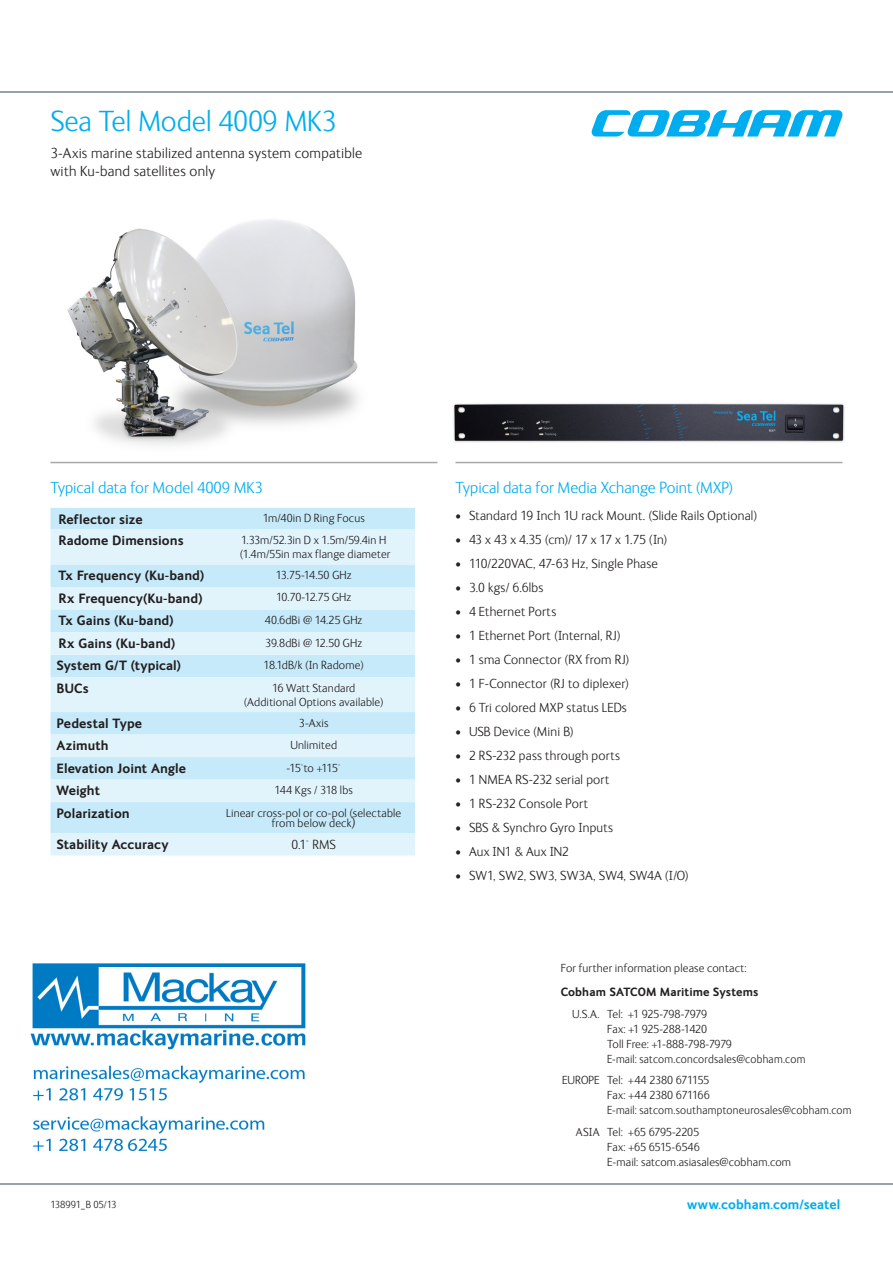
<style>
.page{position:relative;width:893px;height:1263px;background:#fff}
.page>*{position:absolute;margin:0;border:0;box-sizing:border-box;transform-origin:0 0}
.t1{font:300 30px "FS Ingrid";letter-spacing:-.005em;color:#00aeef}
.subhead{font:300 16.5px "FS Ingrid";color:#00aeef}
.t2{font:300 15px/18px "FS Ingrid";letter-spacing:.015em;color:#231f20}
._9_12_bullet_point{font:300 13.5px "FS Ingrid";letter-spacing:.015em;color:#231f20}
.Table_Lead_in{font:700 13.5px "FS Ingrid";letter-spacing:.005em;color:#231f20}
._9_12_bullet_point-2{font:300 13.5px "FS Ingrid";letter-spacing:-.03em;color:#231f20}
.t3{font:700 13.5px "FS Ingrid";letter-spacing:.005em;color:#00aeef}
.TableContent{font:300 12px/10.5px "FS Ingrid";letter-spacing:.01em;color:#231f20;text-align:center}
.TableContent-2{font:300 12px "FS Ingrid";letter-spacing:.01em;color:#231f20;scale:.95 1}
.TableContent-3{font:300 12px "FS Ingrid";letter-spacing:-.01em;color:#231f20}
.TableContent-4{font:300 12px "FS Ingrid";letter-spacing:-.015em;color:#231f20}
.t4{font:700 12px "FS Ingrid";letter-spacing:.005em;color:#231f20}
.t5{font:300 10.5px "FS Ingrid";letter-spacing:-.015em;color:#231f20}
.s1{font-size:15px}
.s2{color:#fff}
</style>
<div class="page">
<hr style="left:0;top:1183px;width:893px;height:2px;background:#94a2aa">
<svg style="left:591px;top:110px;width:252px;height:27px"></svg>
<hr style="left:0;top:91px;width:893px;height:2px;background:#94a2aa">
<div style="left:50px;top:508px;width:365px;height:21px;background:#c6eafa"></div>
<svg style="left:50px;top:529px;width:365px;height:326px;background:#d5effb"></svg>
<hr style="left:50px;top:462px;width:387px;height:1px;background:#a8a9ad">
<hr style="left:455px;top:462px;width:387px;height:1px;background:#a8a9ad">
<img style="left:453px;top:403px;width:392px;height:39px">
<img style="left:67px;top:219px;width:291px;height:226px">
<img style="left:30px;top:963px;width:276px;height:189px">
<p class="t1" style="left:50px;top:106px;width:288px">Sea Tel Model 4009 MK3</p>
<p class="t2" style="left:50px;top:144px;width:313px">3-Axis marine stabilized antenna system compatible with Ku-band satellites only</p>
<p class="subhead" style="left:50px;top:479px;width:214px">Typical data for Model 4009 MK3</p>
<p class="Table_Lead_in" style="left:59px;top:511px;width:86px">Reflector size</p>
<p class="TableContent" style="left:263px;top:513px;width:103px">1m/40in D Ring Focus</p>
<p class="Table_Lead_in" style="left:59px;top:533px;width:127px">Radome Dimensions</p>
<p class="TableContent" style="left:241px;top:535px;width:147px">1.33m/52.3in D x 1.5m/59.4in H</p>
<p class="TableContent" style="left:240px;top:549px;width:152px">(1.4m/55in max flange diameter</p>
<p class="Table_Lead_in" style="left:59px;top:568px;width:147px">Tx Frequency (Ku-band)</p>
<p class="TableContent-3" style="left:276px;top:569px;width:77px">13.75-14.50 GHz</p>
<p class="Table_Lead_in" style="left:59px;top:590px;width:146px">Rx Frequency(Ku-band)</p>
<p class="TableContent-4" style="left:276px;top:591px;width:77px">10.70-12.75 GHz</p>
<p class="Table_Lead_in" style="left:59px;top:613px;width:117px">Tx Gains (Ku-band)</p>
<p class="TableContent" style="left:265px;top:615px;width:99px">40.6dBi @ 14.25 GHz</p>
<p class="Table_Lead_in" style="left:59px;top:636px;width:118px">Rx Gains (Ku-band)</p>
<p class="TableContent" style="left:265px;top:637px;width:98px">39.8dBi @ 12.50 GHz</p>
<p class="Table_Lead_in" style="left:56px;top:658px;width:126px">System G/T (typical)</p>
<p class="TableContent" style="left:264px;top:660px;width:102px">18.1dB/k (In Radome)</p>
<p class="Table_Lead_in" style="left:56px;top:681px;width:34px">BUCs</p>
<p class="TableContent" style="left:272px;top:682px;width:85px">16 Watt Standard</p>
<p class="TableContent" style="left:244px;top:697px;width:141px">(Additional Options available)</p>
<p class="Table_Lead_in" style="left:56px;top:716px;width:87px">Pedestal Type</p>
<p class="TableContent" style="left:299px;top:717px;width:31px">3-Axis</p>
<p class="Table_Lead_in" style="left:56px;top:738px;width:54px">Azimuth</p>
<p class="TableContent" style="left:290px;top:740px;width:48px">Unlimited</p>
<p class="Table_Lead_in" style="left:56px;top:761px;width:131px">Elevation Joint Angle</p>
<p class="TableContent" style="left:287px;top:762px;width:56px">-15°to +115°</p>
<p class="Table_Lead_in" style="left:56px;top:783px;width:45px">Weight</p>
<p class="TableContent" style="left:274px;top:785px;width:80px">144 Kgs / 318 lbs</p>
<p class="Table_Lead_in" style="left:56px;top:806px;width:75px">Polarization</p>
<p class="TableContent" style="left:226px;top:807px;width:177px">Linear cross-pol or co-pol (selectable from below deck<span class="s1">)</span></p>
<p class="Table_Lead_in" style="left:56px;top:836px;width:114px">Stability Accuracy</p>
<p class="_9_12_bullet_point" style="left:292px;top:837px;width:46px">0.1° RMS</p>
<p class="subhead" style="left:455px;top:479px;width:279px">Typical data for Media Xchange Point (MXP)</p>
<p class="_9_12_bullet_point" style="left:455px;top:508px;width:303px">• Standard 19 Inch 1U rack Mount. (Slide Rails Optional)</p>
<p class="_9_12_bullet_point-2" style="left:455px;top:532px;width:214px">• 43 x 43 x 4.35 (cm)/ 17 x 17 x 1.75 (In)</p>
<p class="_9_12_bullet_point" style="left:455px;top:556px;width:204px">• 110/220VAC, 47-63 Hz, Single Phase</p>
<p class="_9_12_bullet_point" style="left:455px;top:580px;width:89px">• 3.0 kgs/ 6.6lbs</p>
<p class="_9_12_bullet_point" style="left:455px;top:604px;width:102px">• 4 Ethernet Ports</p>
<p class="_9_12_bullet_point" style="left:455px;top:628px;width:167px">• 1 Ethernet Port (Internal, RJ)</p>
<p class="_9_12_bullet_point" style="left:455px;top:652px;width:176px">• 1 sma Connector (RX from RJ)</p>
<p class="_9_12_bullet_point" style="left:455px;top:676px;width:175px">• 1 F-Connector (RJ to diplexer)</p>
<p class="_9_12_bullet_point" style="left:455px;top:700px;width:173px">• 6 Tri colored MXP status LEDs</p>
<p class="_9_12_bullet_point" style="left:455px;top:724px;width:120px">• USB Device (Mini B)</p>
<p class="_9_12_bullet_point" style="left:455px;top:748px;width:166px">• 2 RS-232 pass through ports</p>
<p class="_9_12_bullet_point" style="left:455px;top:772px;width:155px">• 1 NMEA RS-232 serial port</p>
<p class="_9_12_bullet_point" style="left:455px;top:796px;width:134px">• 1 RS-232 Console Port</p>
<p class="_9_12_bullet_point" style="left:455px;top:820px;width:159px">• SBS &amp; Synchro Gyro Inputs</p>
<p class="_9_12_bullet_point" style="left:455px;top:844px;width:115px">• Aux IN1 &amp; Aux IN2</p>
<p class="_9_12_bullet_point" style="left:455px;top:868px;width:235px">• SW1, SW2, SW3, SW3A, SW4, SW4A (I/O)</p>
<p class="TableContent" style="left:561px;top:963px;width:188px">For further information please contact:</p>
<p class="t4" style="left:561px;top:985px;width:199px">Cobham SATCOM Maritime Systems</p>
<p class="TableContent-3" style="left:572px;top:1007px;width:137px">U.S.A. Tel: +1 925-798-7979</p>
<p class="TableContent-3" style="left:607px;top:1022px;width:101px">Fax: +1 925-288-1420</p>
<p class="TableContent" style="left:607px;top:1039px;width:126px">Toll Free: +1-888-798-7979</p>
<p class="TableContent-2" style="left:607px;top:1052px;width:210px">E-mail: satcom.concordsales@cobham.com</p>
<p class="TableContent" style="left:562px;top:1075px;width:149px">EUROPE Tel: +44 2380 671155</p>
<p class="TableContent" style="left:562px;top:1090px;width:149px"><span class="s2">EUROPE</span> Fax: +44 2380 671166</p>
<p class="TableContent-2" style="left:564px;top:1104px;width:304px"><span class="s2">EUROPE</span> E-mail: satcom.southamptoneurosales@cobham.com</p>
<p class="TableContent-3" style="left:576px;top:1126px;width:125px">ASIA Tel: +65 6795-2205</p>
<p class="TableContent-4" style="left:607px;top:1141px;width:94px">Fax: +65 6515-6546</p>
<p class="TableContent" style="left:607px;top:1157px;width:185px">E-mail: satcom.asiasales@cobham.com</p>
<p class="t5" style="left:50px;top:1199px;width:68px">138991_B 05/13</p>
<p class="t3" style="left:687px;top:1197px;width:155px">www.cobham.com/seatel</p>
</div>
